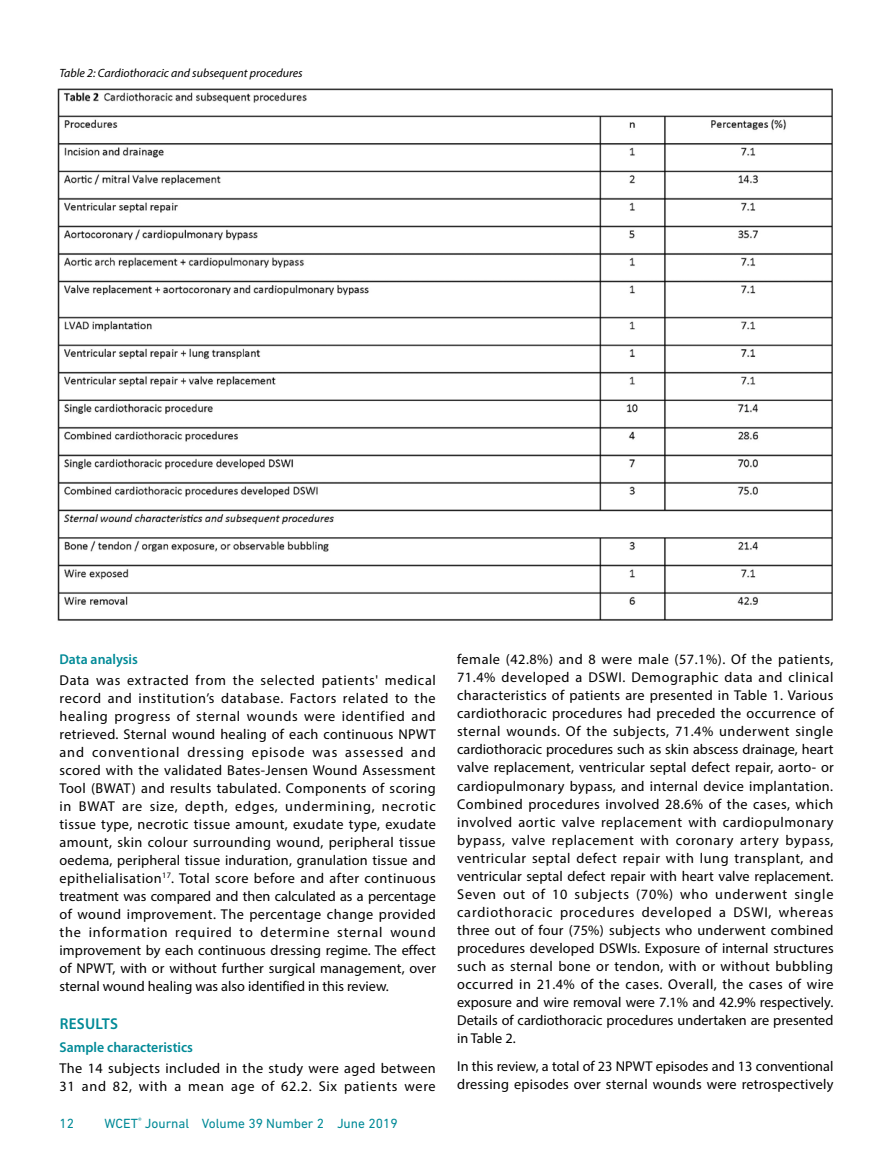
<style>
.page{position:relative;width:893px;height:1149px;background:#fff}
.page>*{position:absolute;margin:0;border:0;box-sizing:border-box;transform-origin:0 0}
.t1{font:600 15.75px "Myriad Pro";letter-spacing:.02em;color:#008a97}
.t2{font:14.25px/18px "Myriad Pro";color:#000;text-align:justify}
.t3{font:14.25px/18px "Myriad Pro";letter-spacing:.03em;color:#000}
.t4{font:600 14.25px "Myriad Pro";color:#008a97}
.t5{font:13.5px "DIN Next LT Pro";color:#008a97}
.t6{font:italic 12px "Myriad Pro";color:#000}
</style>
<div class="page">
<img style="left:57px;top:88px;width:776px;height:533px">
<p class="t6" style="left:60px;top:66px;width:245px">Table 2: Cardiothoracic and subsequent procedures</p>
<p class="t4" style="left:60px;top:650px;width:80px">Data analysis</p>
<p class="t2" style="left:60px;top:670px;width:378px">Data was extracted from the selected patients' medical record and institution’s database. Factors related to the healing progress of sternal wounds were identified and retrieved. Sternal wound healing of each continuous NPWT and conventional dressing episode was assessed and scored with the validated Bates-Jensen Wound Assessment Tool (BWAT) and results tabulated. Components of scoring in BWAT are size, depth, edges, undermining, necrotic tissue type, necrotic tissue amount, exudate type, exudate amount, skin colour surrounding wound, peripheral tissue oedema, peripheral tissue induration, granulation tissue and epithelialisation<sup>17</sup>. Total score before and after continuous treatment was compared and then calculated as a percentage of wound improvement. The percentage change provided the information required to determine sternal wound improvement by each continuous dressing regime. The effect of NPWT, with or without further surgical management, over sternal wound healing was also identified in this review.</p>
<p class="t1" style="left:60px;top:1013px;width:60px">RESULTS</p>
<p class="t4" style="left:60px;top:1038px;width:135px">Sample characteristics</p>
<p class="t3" style="left:60px;top:1058px;width:378px">The 14 subjects included in the study were aged between<br>31 and 82, with a mean age of 62.2. Six patients were</p>
<p class="t5" style="left:60px;top:1114px;width:16px">12</p>
<p class="t5" style="left:105px;top:1114px;width:295px">WCET<sup>®</sup> Journal Volume 39 Number 2 June 2019</p>
<p class="t2" style="left:457px;top:650px;width:378px">female (42.8%) and 8 were male (57.1%). Of the patients, 71.4% developed a DSWI. Demographic data and clinical characteristics of patients are presented in Table 1. Various cardiothoracic procedures had preceded the occurrence of sternal wounds. Of the subjects, 71.4% underwent single cardiothoracic procedures such as skin abscess drainage, heart valve replacement, ventricular septal defect repair, aorto- or cardiopulmonary bypass, and internal device implantation.<br>Combined procedures involved 28.6% of the cases, which involved aortic valve replacement with cardiopulmonary bypass, valve replacement with coronary artery bypass, ventricular septal defect repair with lung transplant, and ventricular septal defect repair with heart valve replacement.<br>Seven out of 10 subjects (70%) who underwent single cardiothoracic procedures developed a DSWI, whereas three out of four (75%) subjects who underwent combined procedures developed DSWIs. Exposure of internal structures such as sternal bone or tendon, with or without bubbling occurred in 21.4% of the cases. Overall, the cases of wire exposure and wire removal were 7.1% and 42.9% respectively.<br>Details of cardiothoracic procedures undertaken are presented in Table 2.</p>
<p class="t2" style="left:457px;top:1056px;width:378px">In this review, a total of 23 NPWT episodes and 13 conventional dressing episodes over sternal wounds were retrospectively</p>
</div>
